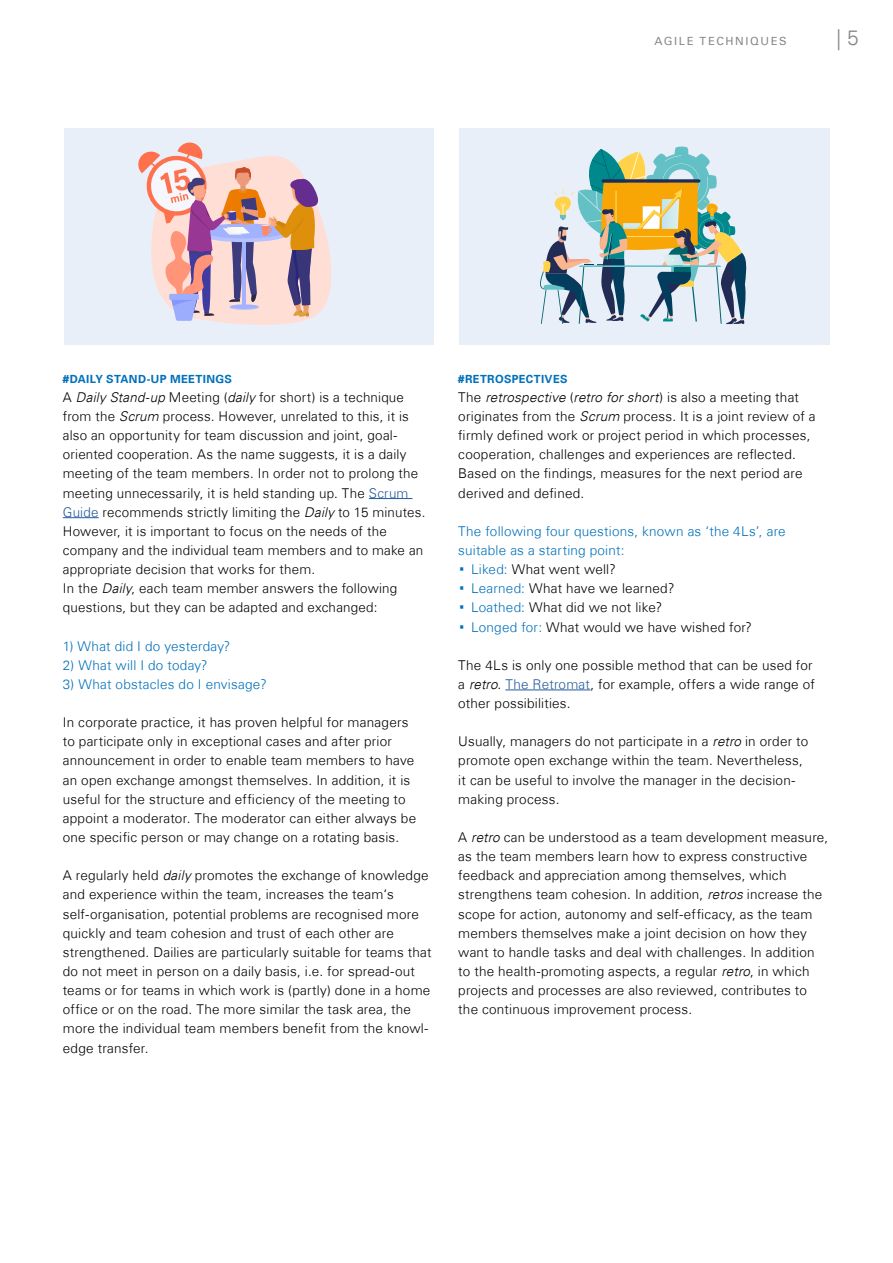
<style>
.page{position:relative;width:893px;height:1263px;background:#fff}
.page>*{position:absolute;margin:0;border:0;box-sizing:border-box;transform-origin:0 0}
.t1{font:300 21px "Univers Com 45";color:#878786}
._03_Copy{font:300 13.5px/19.2px "Univers Com 45";letter-spacing:.015em;color:#000}
._03_Copy-2{font:300 13.5px/19.2px "Univers Com 45";letter-spacing:.015em;color:#0070ba}
._04_Copyheadline{font:700 11.25px "Univers Com 65";letter-spacing:.035em;color:#0070ba}
.t2{font:11.25px "Univers Com 55 Roman";letter-spacing:.14em;color:#878786}
.s1{font-style:italic}
.s2{color:#245a9c}
.s3{font-family:"Univers Com 55 Roman";font-weight:400;font-size:27px;color:#0070ba}
.s4{color:#0070ba}
</style>
<div class="page">
<hr style="left:369px;top:498px;width:43px;height:1px;background:#245a9c">
<hr style="left:63px;top:517px;width:36px;height:1px;background:#245a9c">
<hr style="left:505px;top:689px;width:85px;height:1px;background:#245a9c">
<div style="left:64px;top:128px;width:370px;height:216px;background:#e9eff9"></div>
<svg style="left:138px;top:142px;width:193px;height:183px"></svg>
<div style="left:459px;top:128px;width:370px;height:216px;background:#e9eff9"></div>
<svg style="left:540px;top:146px;width:207px;height:178px"></svg>
<p class="t2" style="left:654px;top:34px;width:134px">AGILE TECHNIQUES</p>
<p class="t1" style="left:836px;top:24px;width:24px">| 5</p>
<p class="_04_Copyheadline" style="left:63px;top:372px;width:171px">#DAILY STAND-UP MEETINGS</p>
<p class="_03_Copy" style="left:63px;top:387px;width:364px">A <span class="s1">Daily Stand-up</span> Meeting (<span class="s1">daily</span> for short) is a technique from the <span class="s1">Scrum</span> process<span class="s1">.</span> However, unrelated to this, it is also an opportunity for team discussion and joint, goal&shy;oriented cooperation. As the name suggests, it is a daily meeting of the team members. In order not to prolong the meeting unnecessarily, it is held standing up. The <span class="s2">Scrum Guide</span> recommends strictly limiting the <span class="s1">Daily</span> to 15 minutes.<br>However, it is important to focus on the needs of the company and the individual team members and to make an appropriate decision that works for them.</p>
<p class="_03_Copy" style="left:63px;top:579px;width:336px">In the <span class="s1">Daily</span>, each team member answers the following questions, but they can be adapted and exchanged:</p>
<p class="_03_Copy-2" style="left:63px;top:636px;width:169px">1) What did I do yesterday?</p>
<p class="_03_Copy-2" style="left:63px;top:655px;width:146px">2) What will I do today?</p>
<p class="_03_Copy-2" style="left:63px;top:674px;width:205px">3) What obstacles do I envisage?</p>
<p class="_03_Copy" style="left:63px;top:713px;width:355px">In corporate practice, it has proven helpful for managers to participate only in exceptional cases and after prior announcement in order to enable team members to have an open exchange amongst themselves. In addition, it is useful for the structure and efficiency of the meeting to appoint a moderator. The moderator can either always be one specific person or may change on a rotating basis.</p>
<p class="_03_Copy" style="left:63px;top:866px;width:370px">A regularly held <span class="s1">daily</span> promotes the exchange of knowledge and experience within the team, increases the team‘s self-organisation, potential problems are recognised more quickly and team cohesion and trust of each other are strengthened. Dailies are particularly suitable for teams that do not meet in person on a daily basis, i.e. for spread-out teams or for teams in which work is (partly) done in a home office or on the road. The more similar the task area, the more the individual team members benefit from the knowl&shy;edge transfer.</p>
<p class="_04_Copyheadline" style="left:458px;top:372px;width:111px">#RETROSPECTIVES</p>
<p class="_03_Copy" style="left:458px;top:387px;width:359px">The <span class="s1">retrospective</span> (<span class="s1">retro for short</span>) is also a meeting that originates from the <span class="s1">Scrum</span> process. It is a joint review of a firmly defined work or project period in which processes, cooperation, challenges and experiences are reflected.<br>Based on the findings, measures for the next period are derived and defined.</p>
<p class="_03_Copy-2" style="left:458px;top:521px;width:329px">The following four questions, known as ‘the 4Ls’, are suitable as a starting point:</p>
<p class="_03_Copy" style="left:458px;top:560px;width:159px"><span class="s3">·</span> <span class="s4">Liked:</span> What went well?</p>
<p class="_03_Copy" style="left:458px;top:579px;width:218px"><span class="s3">·</span> <span class="s4">Learned:</span> What have we learned?</p>
<p class="_03_Copy" style="left:458px;top:598px;width:205px"><span class="s3">·</span> <span class="s4">Loathed:</span> What did we not like?</p>
<p class="_03_Copy" style="left:458px;top:617px;width:295px"><span class="s3">·</span> <span class="s4">Longed for:</span> What would we have wished for?</p>
<p class="_03_Copy" style="left:458px;top:655px;width:358px">The 4Ls is only one possible method that can be used for a <span class="s1">retro</span>. <span class="s2">The Retromat</span>, for example, offers a wide range of other possibilities.</p>
<p class="_03_Copy" style="left:458px;top:732px;width:351px">Usually, managers do not participate in a <span class="s1">retro</span> in order to promote open exchange within the team. Nevertheless, it can be useful to involve the manager in the decision&shy;making process.</p>
<p class="_03_Copy" style="left:458px;top:827px;width:371px">A <span class="s1">retro</span> can be understood as a team development measure, as the team members learn how to express constructive feedback and appreciation among themselves, which strengthens team cohesion. In addition, <span class="s1">retros</span> increase the scope for action, autonomy and self-efficacy, as the team members themselves make a joint decision on how they want to handle tasks and deal with challenges. In addition to the health-promoting aspects, a regular <span class="s1">retro</span>, in which projects and processes are also reviewed, contributes to the continuous improvement process.</p>
</div>
